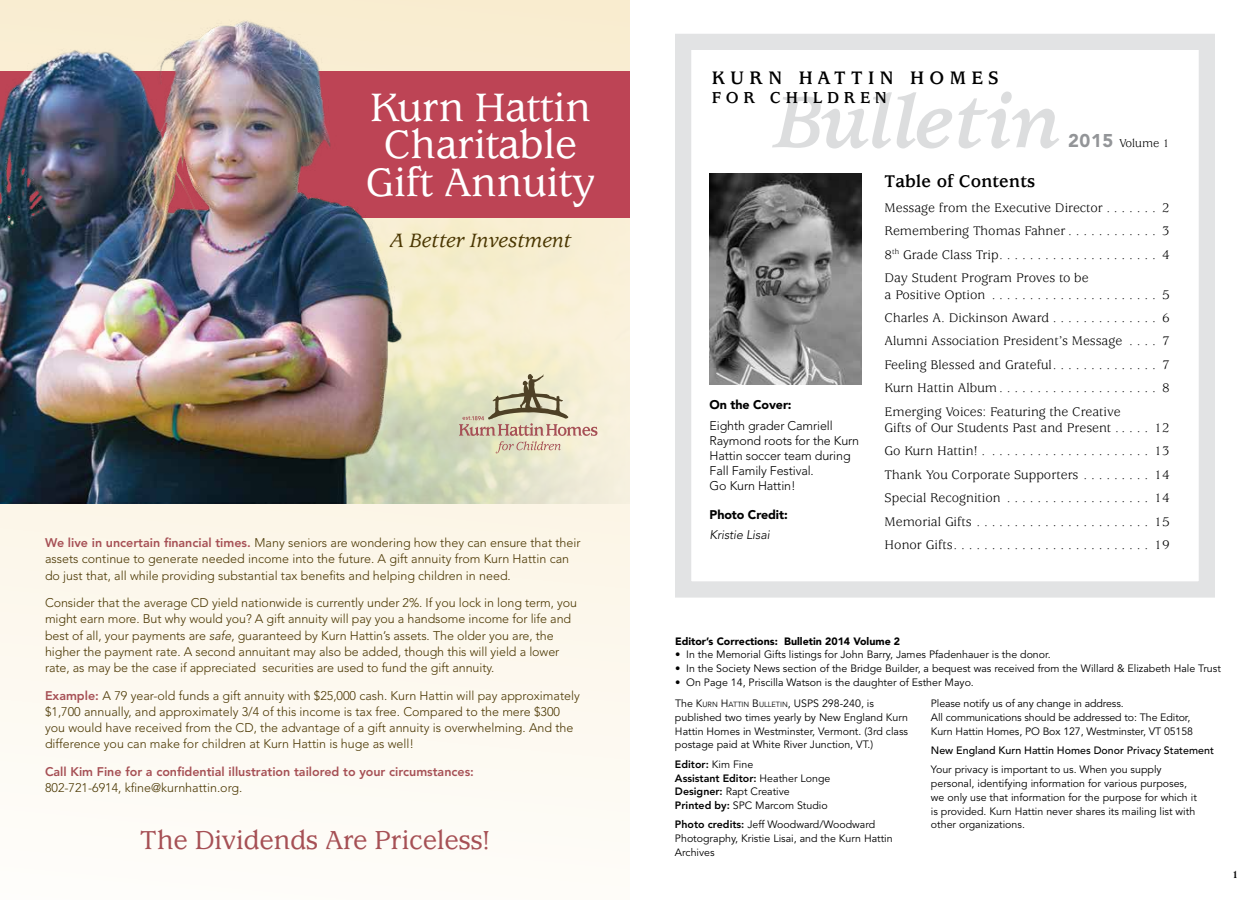
<style>
.page{position:relative;width:1260px;height:900px;background:#fff}
.page>*{position:absolute;margin:0;border:0;box-sizing:border-box;transform-origin:0 0}
.t1{font:italic 700 80px "AT Usherwood";letter-spacing:.01em;color:#dcddde}
.t2{font:500 43.75px/37.5px "AT Usherwood";letter-spacing:-.01em;color:#fff;text-align:center}
.t3{font:500 28.75px "AT Usherwood";letter-spacing:-.01em;color:#a65055}
.t4{font:italic 500 21.25px "AT Usherwood";color:#4b3702}
.t5{font:700 20px "AT Usherwood";letter-spacing:.27em;color:#000}
.t6{font:700 18.75px "AT Usherwood";color:#000}
.t7{font:700 17.5px "AT Usherwood";letter-spacing:.27em;color:#000}
.t8{font:13.75px/23.5px "AT Usherwood";color:#000;text-align:justify}
.t9{font:300 12.5px/16.2px "Avenir";color:#4b3702}
.t10{font:300 12.5px/15px "Avenir";letter-spacing:-.01em;color:#000}
.t11{font:800 12.5px "Avenir";color:#a65055}
.t12{font:900 12.5px "Avenir";letter-spacing:-.01em;color:#000}
.t13{font:italic 300 12.5px "Avenir";letter-spacing:-.01em;color:#000}
.t14{font:12.5px "AT Usherwood";color:#000}
.t15{font:700 11.25px "AT Usherwood";color:#000}
.t16{font:10.62px/13.8px "Avenir";color:#000}
.t17{font:500 10.62px "Avenir";color:#000}
.t18{font:900 10.62px "Avenir";color:#000}
.t19{font:7.38px "Avenir";color:#000}
.s1{font-weight:800;color:#a65055}
.s2{font-style:italic}
.s3{font-family:"Avenir";font-weight:900;font-size:18.38px;color:#939598}
.s4{font-style:inherit}
.s5{font-size:10.62px}
.s6{font-weight:800}
</style>
<div class="page">
<div style="left:675px;top:34px;width:540px;height:564px;background:#fff;border:16px solid #e2e3e4"></div>
<img style="left:0;top:0;width:630px;height:821px">
<img style="left:0;top:71px;width:629px;height:147px">
<img style="left:710px;top:174px;width:152px;height:210px">
<svg style="left:459px;top:374px;width:138px;height:79px;background:#d6cdb3"></svg>
<h2 class="t2" style="left:366px;top:89px;width:231px">Kurn Hattin<br>Charitable<br>Gift Annuity</h2>
<h3 class="t4" style="left:390px;top:229px;width:183px">A Better Investment</h3>
<p class="t9" style="left:45px;top:535px;width:537px"><span class="s1">We live in uncertain financial times.</span> Many seniors are wondering how they can ensure that their assets continue to generate needed income into the future. A gift annuity from Kurn Hattin can do just that, all while providing substantial tax benefits and helping children in need.</p>
<p class="t9" style="left:45px;top:595px;width:534px">Consider that the average CD yield nationwide is currently under 2%. If you lock in long term, you might earn more. But why would you? A gift annuity will pay you a handsome income for life and best of all, your payments are <span class="s2">safe</span>, guaranteed by Kurn Hattin’s assets. The older you are, the higher the payment rate. A second annuitant may also be added, though this will yield a lower rate, as may be the case if appreciated securities are used to fund the gift annuity.</p>
<p class="t9" style="left:45px;top:687px;width:537px"><span class="s1">Example:</span> A 79 year-old funds a gift annuity with $25,000 cash. Kurn Hattin will pay approximately $1,700 annually, and approximately 3/4 of this income is tax free. Compared to the mere $300 you would have received from the CD, the advantage of a gift annuity is overwhelming. And the difference you can make for children at Kurn Hattin is huge as well!</p>
<p class="t11" style="left:45px;top:764px;width:430px">Call Kim Fine for a confidential illustration tailored to your circumstances:</p>
<p class="t9" style="left:45px;top:780px;width:199px">802-721-6914, kfine@kurnhattin.org.</p>
<h3 class="t3" style="left:140px;top:824px;width:352px">The Dividends Are Priceless!</h3>
<h3 class="t5" style="left:712px;top:67px;width:288px">KURN HATTIN HOMES</h3>
<h3 class="t7" style="left:712px;top:87px;width:177px">FOR CHILDREN</h3>
<h1 class="t1" style="left:774px;top:79px;width:287px">Bulletin</h1>
<p class="t14" style="left:1068px;top:136px;width:103px"><span class="s3">2015</span> Volume 1</p>
<p class="t12" style="left:710px;top:398px;width:84px">On the Cover:</p>
<p class="t10" style="left:710px;top:418px;width:151px">Eighth grader Camriell<br>Raymond roots for the Kurn<br>Hattin soccer team during<br>Fall Family Festival.<br>Go Kurn Hattin!</p>
<p class="t12" style="left:710px;top:507px;width:80px">Photo Credit:</p>
<p class="t13" style="left:710px;top:528px;width:62px">Kristie Lisai</p>
<h3 class="t6" style="left:885px;top:171px;width:152px">Table of Contents</h3>
<p class="t8" style="left:885px;top:196px;width:286px">Message from the Executive Director . . . . . . <span class="s4">2<br></span>Remembering Thomas Fahner . . . . . . . . . . . <span class="s4">3<br></span>8<sup>th</sup> Grade Class Trip . . . . . . . . . . . . . . . . . . . . <span class="s4">4<br></span>Day Student Program Proves to be</p>
<p class="t8" style="left:885px;top:283px;width:286px">a Positive Option . . . . . . . . . . . . . . . . . . . . . <span class="s4">5<br></span>Charles A. Dickinson Award . . . . . . . . . . . . . . <span class="s4">6<br></span>Alumni Association President’s Message . . . . <span class="s4">7<br></span>Feeling Blessed and Grateful . . . . . . . . . . . . . . <span class="s4">7<br></span>Kurn Hattin Album . . . . . . . . . . . . . . . . . . . . . <span class="s4">8<br></span>Emerging Voices: Featuring the Creative</p>
<p class="t8" style="left:885px;top:416px;width:286px">Gifts of Our Students Past and Present . . . . . <span class="s4">12<br></span>Go Kurn Hattin! . . . . . . . . . . . . . . . . . . . . . . <span class="s4">13<br></span>Thank You Corporate Supporters . . . . . . . . . <span class="s4">14<br></span>Special Recognition . . . . . . . . . . . . . . . . . . . <span class="s4">14<br></span>Memorial Gifts . . . . . . . . . . . . . . . . . . . . . . . <span class="s4">15<br></span>Honor Gifts . . . . . . . . . . . . . . . . . . . . . . . . . . <span class="s4">19</span></p>
<p class="t18" style="left:675px;top:634px;width:227px">Editor’s Corrections: Bulletin 2014 Volume 2</p>
<p class="t16" style="left:675px;top:648px;width:377px">• In the Memorial Gifts listings for John Barry, James Pfadenhauer is the donor.</p>
<p class="t16" style="left:675px;top:662px;width:547px">• In the Society News section of the Bridge Builder, a bequest was received from the Willard &amp; Elizabeth Hale Trust</p>
<p class="t16" style="left:675px;top:676px;width:300px">• On Page 14, Priscilla Watson is the daughter of Esther Mayo.</p>
<p class="t19" style="left:675px;top:700px;width:201px"><span class="s5">The</span> <span class="s5">K</span>URN <span class="s5">H</span>ATTIN <span class="s5">B</span>ULLETIN<span class="s5">, USPS</span> <span class="s5">298-240</span><span class="s5">, is</span></p>
<p class="t16" style="left:675px;top:711px;width:235px;text-align:justify">published two times yearly by New England Kurn Hattin Homes in Westminster, Vermont. (3rd class postage paid at White River Junction, VT.)</p>
<p class="t16" style="left:675px;top:758px;width:157px"><span class="s6">Editor:</span> Kim Fine<br><span class="s6">Assistant Editor:</span> Heather Longe<br><span class="s6">Designer:</span> Rapt Creative<br><span class="s6">Printed by:</span> SPC Marcom Studio</p>
<p class="t16" style="left:675px;top:818px;width:219px"><span class="s6">Photo credits:</span> Jeff Woodward/Woodward<br>Photography, Kristie Lisai, and the Kurn Hattin<br>Archives</p>
<p class="t16" style="left:931px;top:697px;width:264px">Please notify us of any change in address.<br>All communications should be addressed to: The Editor,<br>Kurn Hattin Homes, PO Box 127, Westminster, VT 05158</p>
<p class="t17" style="left:931px;top:744px;width:285px">New England Kurn Hattin Homes Donor Privacy Statement</p>
<p class="t16" style="left:931px;top:763px;width:267px">Your privacy is important to us. When you supply personal, identifying information for various purposes, we only use that information for the purpose for which it is provided. Kurn Hattin never shares its mailing list with other organizations.</p>
<p class="t15" style="left:1232px;top:869px;width:8px">1</p>
</div>
